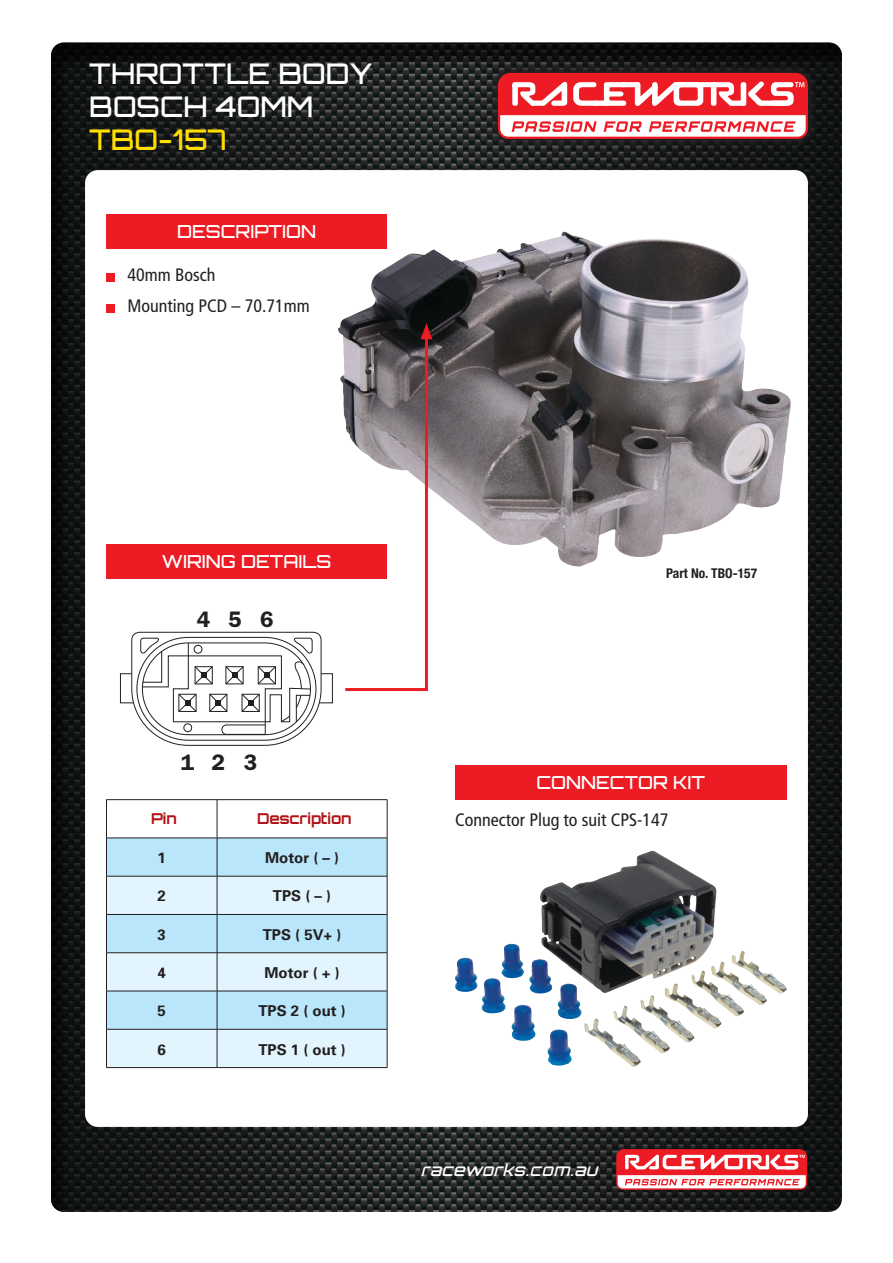
<style>
.page{position:relative;width:893px;height:1263px;background:#fff}
.page>*{position:absolute;margin:0;border:0;box-sizing:border-box;transform-origin:0 0}
.t1{font:500 28.5px/33px "Orbitron";color:#fff}
.t2{font:500 28.5px "Orbitron";color:#ffde00}
.t3{font:600 22.5px "Franklin Gothic";letter-spacing:.805em;color:#231f20}
.t4{font:condensed 18px/31px "Frutiger";color:#231f20}
.t5{font:500 18px "Orbitron";color:#fff}
.t6{font:italic 500 16.5px "Orbitron";color:#fff}
.t7{font:700 15px "Univers";color:#231f20}
.t8{font:700 15px "Orbitron";color:#b11116}
.t9{font:700 condensed 13.5px "Helvetica Neue";color:#231f20}
</style>
<div class="page">
<div style="left:51px;top:42px;width:793px;height:1170px;background:#231f20;opacity:.75"></div>
<div style="left:85px;top:170px;width:723px;height:957px;background:#fff;border-radius:13px"></div>
<svg style="left:488px;top:63px;width:329px;height:86px;background:#201f1f"></svg>
<div style="left:498px;top:73px;width:310px;height:54px;background:#ed1c24;border-radius:12px"></div>
<svg style="left:498px;top:115px;width:310px;height:24px"></svg>
<svg style="left:512px;top:82px;width:23px;height:24px"></svg>
<svg style="left:541px;top:82px;width:26px;height:24px"></svg>
<svg style="left:573px;top:82px;width:25px;height:24px"></svg>
<svg style="left:604px;top:82px;width:22px;height:24px"></svg>
<svg style="left:711px;top:82px;width:23px;height:24px"></svg>
<svg style="left:741px;top:81px;width:23px;height:25px"></svg>
<div style="left:530px;top:101px;width:16px;height:5px;background:#fff;border-radius:3px"></div>
<div style="left:620px;top:82px;width:20px;height:5px;background:#fff;border-radius:3px"></div>
<div style="left:673px;top:82px;width:44px;height:5px;background:#fff;border-radius:3px"></div>
<div style="left:593px;top:101px;width:17px;height:5px;background:#fff;border-radius:3px"></div>
<div style="left:729px;top:101px;width:17px;height:5px;background:#fff;border-radius:2px"></div>
<div style="left:758px;top:101px;width:32px;height:5px;background:#fff;border-radius:3px"></div>
<svg style="left:635px;top:82px;width:68px;height:24px"></svg>
<svg style="left:771px;top:82px;width:33px;height:24px"></svg>
<div style="left:616px;top:1149px;width:191px;height:33px;background:#ed1c24;border-radius:8px"></div>
<svg style="left:616px;top:1154px;width:191px;height:36px"></svg>
<div style="left:106px;top:273px;width:9px;height:8px;background:#ed1c24"></div>
<div style="left:106px;top:304px;width:9px;height:8px;background:#ed1c24"></div>
<div style="left:106px;top:215px;width:281px;height:34px;background:#ed1c24"></div>
<img style="left:338px;top:233px;width:452px;height:334px">
<div style="left:120px;top:673px;width:16px;height:30px;border:1px solid #231f20"></div>
<div style="left:317px;top:673px;width:16px;height:30px;border:1px solid #231f20"></div>
<svg style="left:131px;top:631px;width:191px;height:115px"></svg>
<div style="left:106px;top:544px;width:281px;height:34px;background:#ed1c24"></div>
<svg style="left:342px;top:323px;width:90px;height:368px"></svg>
<div style="left:107px;top:839px;width:280px;height:37px;background:#bae6fb"></div>
<svg style="left:107px;top:877px;width:280px;height:190px;background:#d1edfb"></svg>
<hr style="left:106px;top:799px;width:111px;height:1px;background:#231f20">
<hr style="left:106px;top:800px;width:1px;height:38px;background:#231f20">
<hr style="left:217px;top:799px;width:170px;height:1px;background:#231f20">
<hr style="left:217px;top:800px;width:1px;height:38px;background:#231f20">
<hr style="left:387px;top:800px;width:1px;height:38px;background:#231f20">
<hr style="left:106px;top:838px;width:111px;height:1px;background:#231f20">
<hr style="left:106px;top:838px;width:1px;height:38px;background:#231f20">
<hr style="left:217px;top:838px;width:170px;height:1px;background:#231f20">
<hr style="left:217px;top:838px;width:1px;height:38px;background:#231f20">
<hr style="left:387px;top:838px;width:1px;height:38px;background:#231f20">
<hr style="left:106px;top:876px;width:111px;height:1px;background:#231f20">
<hr style="left:106px;top:876px;width:1px;height:38px;background:#231f20">
<hr style="left:217px;top:876px;width:170px;height:1px;background:#231f20">
<hr style="left:217px;top:876px;width:1px;height:38px;background:#231f20">
<hr style="left:387px;top:876px;width:1px;height:38px;background:#231f20">
<hr style="left:106px;top:914px;width:111px;height:1px;background:#231f20">
<hr style="left:106px;top:915px;width:1px;height:37px;background:#231f20">
<hr style="left:217px;top:914px;width:170px;height:1px;background:#231f20">
<hr style="left:217px;top:915px;width:1px;height:37px;background:#231f20">
<hr style="left:387px;top:915px;width:1px;height:37px;background:#231f20">
<hr style="left:106px;top:952px;width:111px;height:1px;background:#231f20">
<hr style="left:106px;top:953px;width:1px;height:38px;background:#231f20">
<hr style="left:217px;top:952px;width:170px;height:1px;background:#231f20">
<hr style="left:217px;top:953px;width:1px;height:38px;background:#231f20">
<hr style="left:387px;top:953px;width:1px;height:38px;background:#231f20">
<hr style="left:106px;top:991px;width:111px;height:1px;background:#231f20">
<hr style="left:106px;top:991px;width:1px;height:38px;background:#231f20">
<hr style="left:217px;top:991px;width:170px;height:1px;background:#231f20">
<hr style="left:217px;top:991px;width:1px;height:38px;background:#231f20">
<hr style="left:387px;top:991px;width:1px;height:38px;background:#231f20">
<hr style="left:106px;top:1029px;width:111px;height:1px;background:#231f20">
<hr style="left:106px;top:1029px;width:1px;height:38px;background:#231f20">
<hr style="left:217px;top:1029px;width:170px;height:1px;background:#231f20">
<hr style="left:217px;top:1029px;width:1px;height:38px;background:#231f20">
<hr style="left:387px;top:1029px;width:1px;height:38px;background:#231f20">
<hr style="left:106px;top:1067px;width:111px;height:1px;background:#231f20">
<hr style="left:217px;top:1067px;width:170px;height:1px;background:#231f20">
<div style="left:455px;top:765px;width:332px;height:34px;background:#ed1c24"></div>
<img style="left:539px;top:851px;width:178px;height:142px">
<h1 class="t1" style="left:89px;top:57px;width:285px">THROTTLE BODY<br>BOSCH 4OMM</h1>
<h1 class="t2" style="left:89px;top:122px;width:139px">TBO-157</h1>
<p class="t5" style="left:177px;top:220px;width:140px">DESCRIPTION</p>
<p class="t4" style="left:128px;top:260px;width:184px">40mm Bosch<br>Mounting PCD – 70.71mm</p>
<p class="t5" style="left:162px;top:550px;width:171px">WIRING DETAILS</p>
<p class="t3" style="left:197px;top:606px;width:78px">456</p>
<p class="t3" style="left:181px;top:749px;width:78px">123</p>
<p class="t8" style="left:151px;top:810px;width:27px">Pin</p>
<p class="t8" style="left:257px;top:810px;width:96px">Description</p>
<p class="t7" style="left:158px;top:848px;width:10px">1</p>
<p class="t7" style="left:265px;top:848px;width:76px">Motor ( – )</p>
<p class="t7" style="left:158px;top:886px;width:10px">2</p>
<p class="t7" style="left:273px;top:886px;width:60px">TPS ( – )</p>
<p class="t7" style="left:158px;top:925px;width:10px">3</p>
<p class="t7" style="left:263px;top:925px;width:80px">TPS ( 5V+ )</p>
<p class="t7" style="left:158px;top:963px;width:10px">4</p>
<p class="t7" style="left:264px;top:963px;width:77px">Motor ( + )</p>
<p class="t7" style="left:158px;top:1001px;width:10px">5</p>
<p class="t7" style="left:258px;top:1001px;width:89px">TPS 2 ( out )</p>
<p class="t7" style="left:158px;top:1039px;width:10px">6</p>
<p class="t7" style="left:258px;top:1039px;width:89px">TPS 1 ( out )</p>
<p class="t9" style="left:666px;top:565px;width:93px">Part No. TBO-157</p>
<p class="t5" style="left:536px;top:771px;width:170px">CONNECTOR KIT</p>
<p class="t4" style="left:455px;top:804px;width:215px">Connector Plug to suit CPS-147</p>
<p class="t6" style="left:421px;top:1159px;width:183px">raceworks.com.au</p>
</div>
